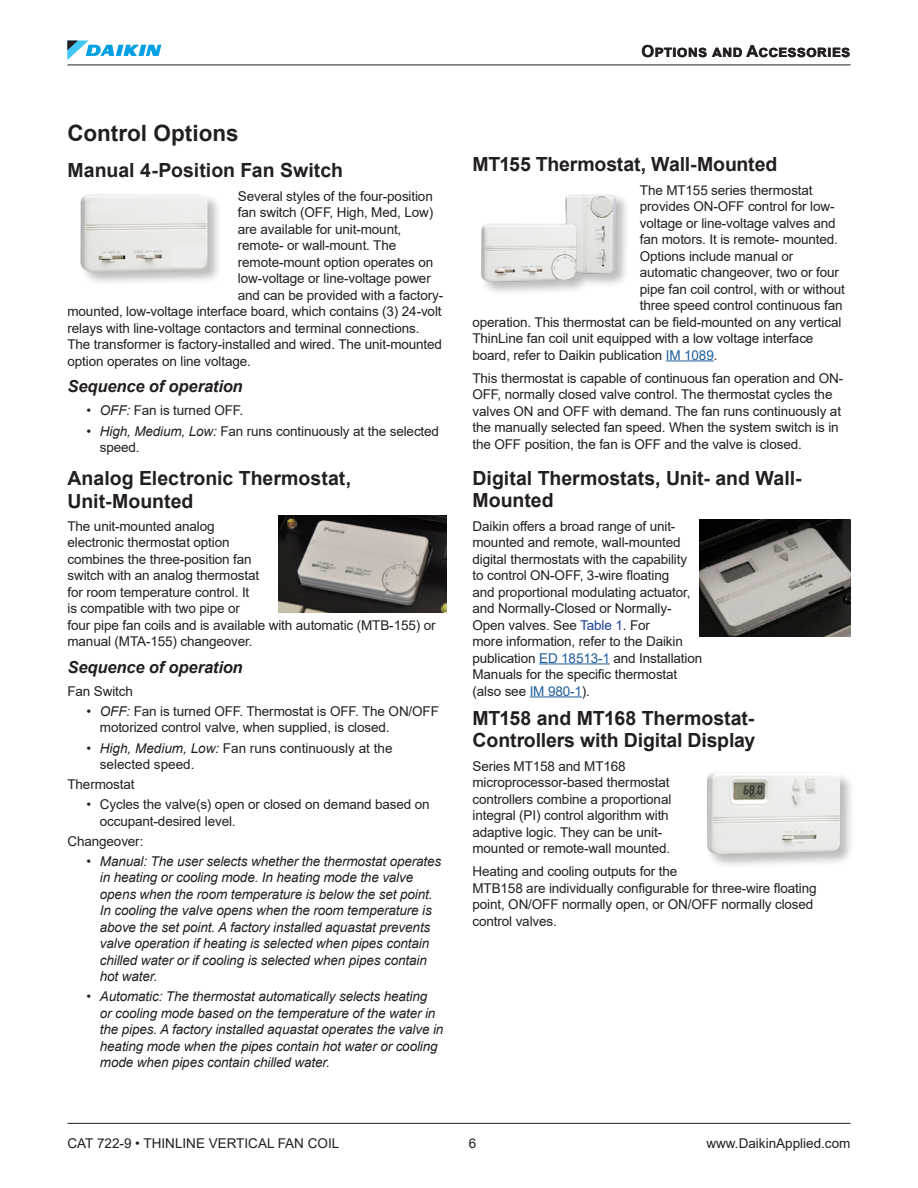
<style>
.page{position:relative;width:918px;height:1188px;background:#fff}
.page>*{position:absolute;margin:0;border:0;box-sizing:border-box;transform-origin:0 0}
.Heading2{font:700 22.5px "Arial";color:#231f20}
.Heading3{font:700 19.5px/22.5px "Arial";color:#231f20}
.Heading4{font:italic 700 16.5px "Arial";letter-spacing:-.01em;color:#231f20}
.t1{font:700 16.5px "Arial";color:#231f20}
.t2{font:13.5px/16.5px "Arial";letter-spacing:-.01em;color:#231f20}
.t3{font:italic 13.5px/16.5px "Arial";letter-spacing:-.01em;color:#231f20}
.s1{font-style:italic}
.s2{font-style:normal}
.s3{color:#1f5e9d}
.s4{color:#1c3e94}
</style>
<div class="page">
<hr style="left:666px;top:360px;width:48px;height:1px;background:#1f5e9d">
<hr style="left:539px;top:663px;width:71px;height:1px;background:#1f5e9d">
<hr style="left:530px;top:696px;width:52px;height:1px;background:#1f5e9d">
<div style="left:79px;top:193px;width:144px;height:94px;background:#231f20;opacity:.3"></div>
<img style="left:80px;top:194px;width:127px;height:78px">
<img style="left:279px;top:515px;width:168px;height:98px">
<div style="left:480px;top:193px;width:151px;height:104px;background:#231f20;opacity:.3"></div>
<img style="left:481px;top:194px;width:135px;height:88px">
<img style="left:700px;top:519px;width:150px;height:117px">
<div style="left:706px;top:771px;width:149px;height:98px;background:#231f20;opacity:.3"></div>
<img style="left:707px;top:772px;width:134px;height:83px">
<hr style="left:68px;top:1123px;width:782px;height:1px;background:#231f20">
<svg style="left:67px;top:41px;width:94px;height:19px"></svg>
<hr style="left:68px;top:65px;width:782px;height:1px;background:#231f20">
<p class="Heading2" style="left:68px;top:118px;width:173px">Control Options</p>
<p class="Heading3" style="left:68px;top:159px;width:277px">Manual 4-Position Fan Switch</p>
<p class="t2" style="left:238px;top:187px;width:196px">Several styles of the four-position</p>
<p class="t2" style="left:238px;top:204px;width:197px">fan switch (OFF, High, Med, Low)</p>
<p class="t2" style="left:238px;top:220px;width:165px">are available for unit-mount,</p>
<p class="t2" style="left:238px;top:237px;width:160px">remote- or wall-mount. The</p>
<p class="t2" style="left:238px;top:253px;width:197px">remote-mount option operates on</p>
<p class="t2" style="left:238px;top:270px;width:194px">low-voltage or line-voltage power</p>
<p class="t2" style="left:238px;top:286px;width:207px">and can be provided with a factory-</p>
<p class="t2" style="left:68px;top:303px;width:376px">mounted, low-voltage interface board, which contains (3) 24-volt</p>
<p class="t2" style="left:68px;top:319px;width:351px">relays with line-voltage contactors and terminal connections.</p>
<p class="t2" style="left:68px;top:336px;width:376px">The transformer is factory-installed and wired. The unit-mounted</p>
<p class="t2" style="left:68px;top:352px;width:183px">option operates on line voltage.</p>
<p class="Heading4" style="left:68px;top:375px;width:177px">Sequence of operation</p>
<p class="t2" style="left:86px;top:402px;width:156px">• <span class="s1">OFF:</span> Fan is turned OFF.</p>
<p class="t2" style="left:100px;top:422px;width:341px;text-indent:-14px">• <span class="s1">High, Medium, Low:</span> Fan runs continuously at the selected speed.</p>
<p class="Heading3" style="left:68px;top:467px;width:285px">Analog Electronic Thermostat,<br>Unit-Mounted</p>
<p class="t2" style="left:68px;top:518px;width:370px">The unit-mounted analog<br>electronic thermostat option<br>combines the three-position fan<br>switch with an analog thermostat<br>for room temperature control. It<br>is compatible with two pipe or<br>four pipe fan coils and is available with automatic (MTB-155) or manual (MTA-155) changeover.</p>
<p class="Heading4" style="left:68px;top:656px;width:177px">Sequence of operation</p>
<p class="t2" style="left:68px;top:683px;width:67px">Fan Switch</p>
<p class="t2" style="left:100px;top:703px;width:341px;text-indent:-14px">• <span class="s1">OFF:</span> Fan is turned OFF. Thermostat is OFF. The ON/OFF motorized control valve, when supplied, is closed.</p>
<p class="t2" style="left:100px;top:740px;width:294px;text-indent:-14px">• <span class="s1">High, Medium, Low:</span> Fan runs continuously at the selected speed.</p>
<p class="t2" style="left:68px;top:776px;width:69px">Thermostat</p>
<p class="t2" style="left:100px;top:796px;width:331px;text-indent:-14px">• Cycles the valve(s) open or closed on demand based on occupant-desired level.</p>
<p class="t2" style="left:68px;top:833px;width:77px">Changeover:</p>
<p class="t3" style="left:100px;top:853px;width:343px;text-indent:-14px"><span class="s2">•</span> Manual: The user selects whether the thermostat operates in heating or cooling mode. In heating mode the valve opens when the room temperature is below the set point.<br>In cooling the valve opens when the room temperature is above the set point. A factory installed aquastat prevents valve operation if heating is selected when pipes contain chilled water or if cooling is selected when pipes contain hot water.</p>
<p class="t3" style="left:100px;top:989px;width:345px;text-indent:-14px"><span class="s2">•</span> Automatic: The thermostat automatically selects heating<br>or cooling mode based on the temperature of the water in the pipes. A factory installed aquastat operates the valve in heating mode when the pipes contain hot water or cooling mode when pipes contain chilled water.</p>
<p class="t1" style="left:642px;top:40px;width:210px">Options and Accessories</p>
<p class="Heading3" style="left:472px;top:153px;width:306px">MT155 Thermostat, Wall-Mounted</p>
<p class="t2" style="left:640px;top:181px;width:174px">The MT155 series thermostat</p>
<p class="t2" style="left:640px;top:198px;width:196px">provides ON-OFF control for low-</p>
<p class="t2" style="left:640px;top:214px;width:197px">voltage or line-voltage valves and</p>
<p class="t2" style="left:640px;top:231px;width:197px">fan motors. It is remote- mounted.</p>
<p class="t2" style="left:640px;top:247px;width:155px">Options include manual or</p>
<p class="t2" style="left:640px;top:264px;width:201px">automatic changeover, two or four</p>
<p class="t2" style="left:640px;top:280px;width:207px">pipe fan coil control, with or without</p>
<p class="t2" style="left:640px;top:297px;width:204px">three speed control continuous fan</p>
<p class="t2" style="left:472px;top:313px;width:370px">operation. This thermostat can be field-mounted on any vertical</p>
<p class="t2" style="left:472px;top:330px;width:342px">ThinLine fan coil unit equipped with a low voltage interface</p>
<p class="t2" style="left:472px;top:346px;width:244px">board, refer to Daikin publication <span class="s3">IM 1089</span>.</p>
<p class="t2" style="left:472px;top:370px;width:372px">This thermostat is capable of continuous fan operation and ON-OFF, normally closed valve control. The thermostat cycles the valves ON and OFF with demand. The fan runs continuously at the manually selected fan speed. When the system switch is in the OFF position, the fan is OFF and the valve is closed.</p>
<p class="Heading3" style="left:472px;top:467px;width:331px">Digital Thermostats, Unit- and Wall-<br>Mounted</p>
<p class="t2" style="left:472px;top:517px;width:231px">Daikin offers a broad range of unit&shy;mounted and remote, wall-mounted digital thermostats with the capability<br>to control ON-OFF, 3-wire floating<br>and proportional modulating actuator, and Normally-Closed or Normally-Open valves. See <span class="s4">Table 1</span>. For<br>more information, refer to the Daikin publication <span class="s3">ED 18513-1</span> and Installation Manuals for the specific thermostat (also see <span class="s3">IM 980-1</span>).</p>
<p class="Heading3" style="left:472px;top:707px;width:284px">MT158 and MT168 Thermostat-<br>Controllers with Digital Display</p>
<p class="t2" style="left:472px;top:757px;width:200px">Series MT158 and MT168 microprocessor-based thermostat controllers combine a proportional integral (PI) control algorithm with adaptive logic. They can be unit&shy;mounted or remote-wall mounted.</p>
<p class="t2" style="left:472px;top:863px;width:346px">Heating and cooling outputs for the<br>MTB158 are individually configurable for three-wire floating point, ON/OFF normally open, or ON/OFF normally closed control valves.</p>
<p class="t2" style="left:68px;top:1134px;width:273px">CAT 722-9 • THINLINE VERTICAL FAN COIL</p>
<p class="t2" style="left:469px;top:1134px;width:9px">6</p>
<p class="t2" style="left:706px;top:1134px;width:146px">www. DaikinApplied.com</p>
</div>
